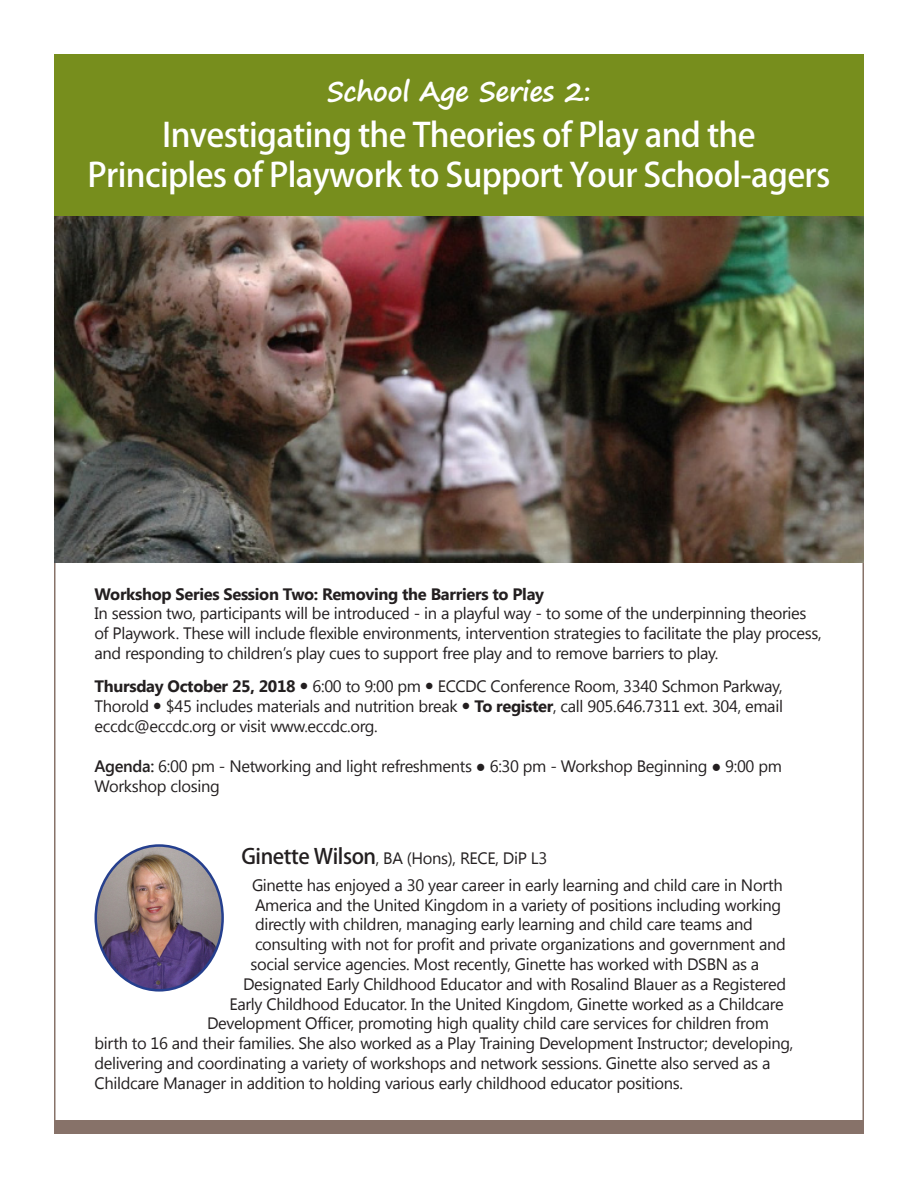
<style>
.page{position:relative;width:918px;height:1188px;background:#fff}
.page>*{position:absolute;margin:0;border:0;box-sizing:border-box;transform-origin:0 0}
.t1{font:500 33px "Koz Go Pro";letter-spacing:-.02em;color:#fff}
.t2{font:700 27px "Segoe Print";letter-spacing:-.02em;color:#fff}
.t3{font:16.5px/19.8px "Segoe UI";letter-spacing:-.02em;color:#231f20}
.t4{font:700 16.5px "Segoe UI";letter-spacing:-.02em;color:#231f20}
.s1{font-weight:700}
.s2{font-weight:600}
.s3{font-family:"Koz Go Pro";font-weight:500;font-size:21px}
</style>
<div class="page">
<div style="left:54px;top:1120px;width:810px;height:14px;background:#877269"></div>
<img style="left:96px;top:846px;width:127px;height:144px">
<div style="left:95px;top:844px;width:129px;height:148px;border:3px solid #253f8e;border-radius:50%"></div>
<img style="left:54px;top:216px;width:810px;height:347px">
<div style="left:54px;top:54px;width:810px;height:162px;background:#778e1d"></div>
<p class="t2" style="left:327px;top:66px;width:266px">School Age Series 2:</p>
<p class="t1" style="left:162px;top:114px;width:595px">Investigating the Theories of Play and the</p>
<p class="t1" style="left:88px;top:153px;width:744px">Principles of Playwork to Support Your School-agers</p>
<p class="t4" style="left:94px;top:582px;width:451px">Workshop Series Session Two: Removing the Barriers to Play</p>
<p class="t3" style="left:94px;top:603px;width:729px">In session two, participants will be introduced - in a playful way - to some of the underpinning theories of Playwork. These will include flexible environments, intervention strategies to facilitate the play process, and responding to children’s play cues to support free play and to remove barriers to play.</p>
<p class="t3" style="left:94px;top:676px;width:690px;text-align:justify"><span class="s1">Thursday October 25, 2018</span> 6:00 to 9:00 pm ECCDC Conference Room, 3340 Schmon Parkway, Thorold $45 includes materials and nutrition break <span class="s1">To register</span>, call 905.646.7311 ext. 304, email eccdc@eccdc.org or visit www.eccdc.org.</p>
<p class="t3" style="left:94px;top:755px;width:689px"><span class="s2">Agenda:</span> 6:00 pm - Networking and light refreshments ● 6:30 pm - Workshop Beginning ● 9:00 pm<br>Workshop closing</p>
<p class="t3" style="left:242px;top:848px;width:307px"><span class="s3">Ginette Wilson</span>, BA (Hons), RECE, DiP L3</p>
<p class="t3" style="left:252px;top:874px;width:532px">Ginette has enjoyed a 30 year career in early learning and child care in North</p>
<p class="t3" style="left:255px;top:894px;width:528px">America and the United Kingdom in a variety of positions including working</p>
<p class="t3" style="left:255px;top:914px;width:499px">directly with children, managing early learning and child care teams and</p>
<p class="t3" style="left:255px;top:934px;width:532px">consulting with not for profit and private organizations and government and</p>
<p class="t3" style="left:250px;top:953px;width:510px">social service agencies. Most recently, Ginette has worked with DSBN as a</p>
<p class="t3" style="left:243px;top:973px;width:545px">Designated Early Childhood Educator and with Rosalind Blauer as a Registered</p>
<p class="t3" style="left:230px;top:993px;width:556px">Early Childhood Educator. In the United Kingdom, Ginette worked as a Childcare</p>
<p class="t3" style="left:207px;top:1013px;width:564px">Development Officer, promoting high quality child care services for children from</p>
<p class="t3" style="left:94px;top:1033px;width:701px">birth to 16 and their families. She also worked as a Play Training Development Instructor; developing,</p>
<p class="t3" style="left:94px;top:1052px;width:677px">delivering and coordinating a variety of workshops and network sessions. Ginette also served as a</p>
<p class="t3" style="left:94px;top:1072px;width:590px">Childcare Manager in addition to holding various early childhood educator positions.</p>
</div>
